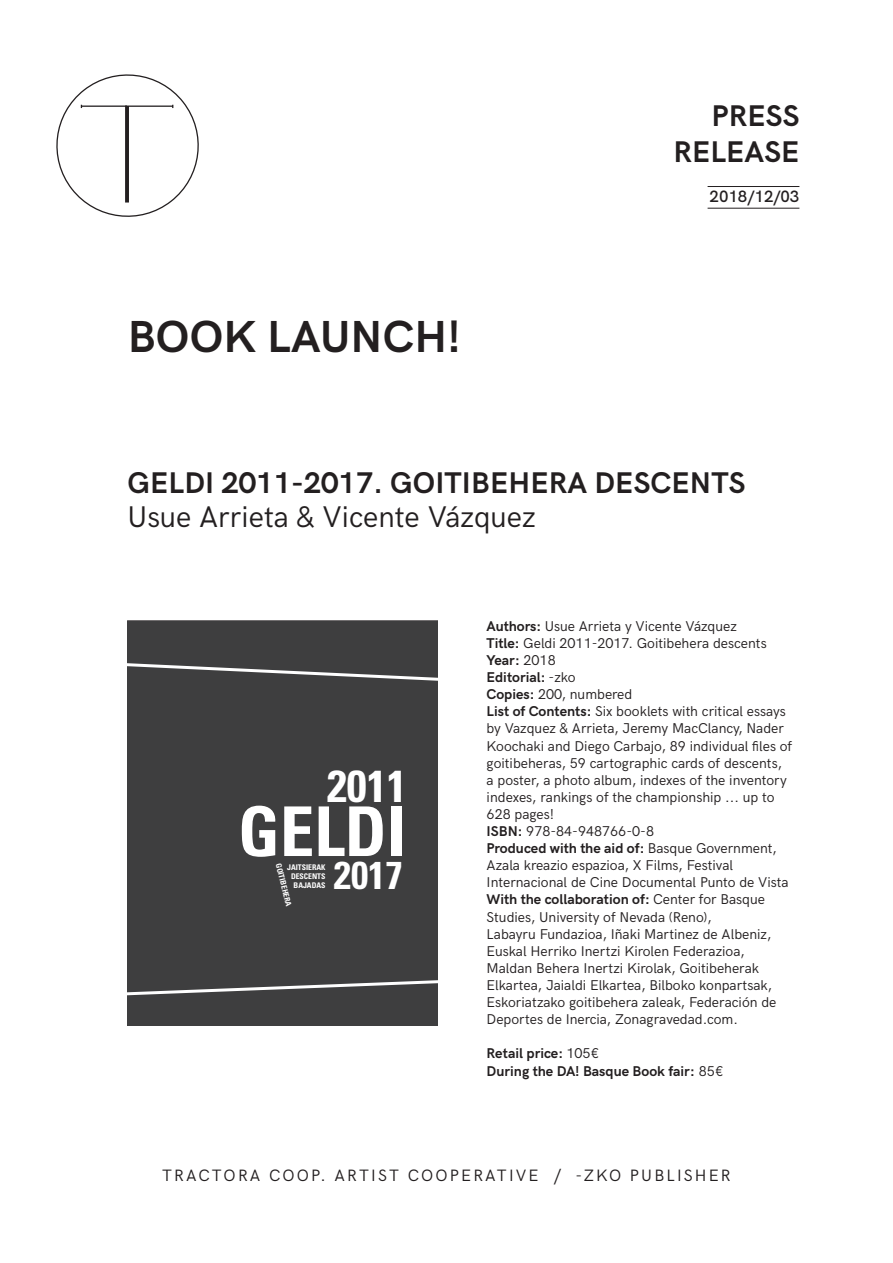
<style>
.page{position:relative;width:893px;height:1263px;background:#fff}
.page>*{position:absolute;margin:0;border:0;box-sizing:border-box;transform-origin:0 0}
.t1{font:700 condensed 68.7px "Univers";color:#fff}
.PO_TITULO{font:700 45px "HK Grotesk";letter-spacing:.005em;color:#231f20}
.t2{font:700 condensed 44.7px "Univers";color:#fff}
.t3{font:700 condensed 38.85px "Univers";color:#fff}
.PO_TITULO-2{font:700 30px "HK Grotesk";letter-spacing:.005em;color:#231f20}
.PO_SUBTITULO{font:30px "HK Grotesk";color:#231f20}
.t4{font:16.5px "HK Grotesk";letter-spacing:.13em;color:#231f20}
.t5{font:600 16.5px "HK Grotesk";color:#231f20}
.PO_TEXTO{font:14.25px/17.1px "HK Grotesk";color:#231f20}
.PO_TEXTO-2{font:700 14.25px "HK Grotesk";color:#231f20}
.t6{font:700 condensed 7.8px/9.3px "Univers";color:#fff;text-align:right}
.s1{font-weight:700}
.s2{font-weight:400}
</style>
<div class="page">
<hr style="left:708px;top:186px;width:91px;height:1px;background:#231f20">
<hr style="left:708px;top:208px;width:91px;height:1px;background:#231f20">
<svg style="left:56px;top:74px;width:143px;height:143px"></svg>
<div style="left:128px;top:621px;width:310px;height:404px;background:#3e3e3f"></div>
<svg style="left:128px;top:663px;width:310px;height:333px"></svg>
<p class="PO_TITULO-2" style="left:712px;top:93px;width:89px">PRESS</p>
<p class="PO_TITULO-2" style="left:673px;top:129px;width:127px">RELEASE</p>
<p class="PO_TITULO" style="left:128px;top:303px;width:335px">BOOK LAUNCH!</p>
<p class="t5" style="left:710px;top:184px;width:91px">2018/12/03</p>
<p class="PO_TITULO-2" style="left:128px;top:460px;width:619px">GELDI 2011-2017. GOITIBEHERA DESCENTS</p>
<p class="PO_SUBTITULO" style="left:128px;top:494px;width:410px">Usue Arrieta &amp; Vicente Vázquez</p>
<p class="t2" style="left:327px;top:758px;width:81px">2011</p>
<p class="t1" style="left:238px;top:789px;width:169px">GELDI</p>
<p class="t6" style="left:287px;top:862px;width:40px">JAITSIERAK<br>DESCENTS<br>BAJADAS</p>
<p class="t3" style="left:334px;top:851px;width:70px">2017</p>
<p class="t6" style="left:283px;top:862px;width:45px;rotate:76deg">GOITIBEHERA</p>
<p class="PO_TEXTO" style="left:487px;top:616px;width:252px"><span class="s1">Authors:</span> Usue Arrieta y Vicente Vázquez</p>
<p class="PO_TEXTO" style="left:487px;top:633px;width:282px"><span class="s1">Title:</span> Geldi 2011-2017. Goitibehera descents</p>
<p class="PO_TEXTO-2" style="left:487px;top:649px;width:71px">Year: <span class="s2">2018</span></p>
<p class="PO_TEXTO-2" style="left:487px;top:666px;width:90px">Editorial: <span class="s2">-zko</span></p>
<p class="PO_TEXTO" style="left:487px;top:685px;width:147px"><span class="s1">Copies:</span> 200, numbered</p>
<p class="PO_TEXTO" style="left:487px;top:702px;width:307px"><span class="s1">List of Contents:</span> Six booklets with critical essays by Vazquez &amp; Arrieta, Jeremy MacClancy, Nader Koochaki and Diego Carbajo, 89 individual files of goitibeheras, 59 cartographic cards of descents, a poster, a photo album, indexes of the inventory indexes, rankings of the championship ... up to 628 pages!</p>
<p class="PO_TEXTO" style="left:487px;top:821px;width:169px"><span class="s1">ISBN:</span> 978-84-948766-0-8</p>
<p class="PO_TEXTO" style="left:487px;top:838px;width:304px"><span class="s1">Produced with the aid of:</span> Basque Government,<br>Azala kreazio espazioa, X Films, Festival<br>Internacional de Cine Documental Punto de Vista</p>
<p class="PO_TEXTO" style="left:487px;top:890px;width:280px"><span class="s1">With the collaboration of:</span> Center for Basque<br>Studies, University of Nevada (Reno),</p>
<p class="PO_TEXTO" style="left:487px;top:924px;width:291px">Labayru Fundazioa, Iñaki Martinez de Albeniz, Euskal Herriko Inertzi Kirolen Federazioa, Maldan Behera Inertzi Kirolak, Goitibeherak Elkartea, Jaialdi Elkartea, Bilboko konpartsak, Eskoriatzako goitibehera zaleak, Federación de Deportes de Inercia, Zonagravedad.com.</p>
<p class="PO_TEXTO-2" style="left:487px;top:1043px;width:114px">Retail price: <span class="s2">105€</span></p>
<p class="PO_TEXTO-2" style="left:487px;top:1060px;width:238px">During the DA! Basque Book fair: <span class="s2">85€</span></p>
<p class="t4" style="left:162px;top:1163px;width:570px">TRACTORA COOP. ARTIST COOPERATIVE / -ZKO PUBLISHER</p>
</div>
